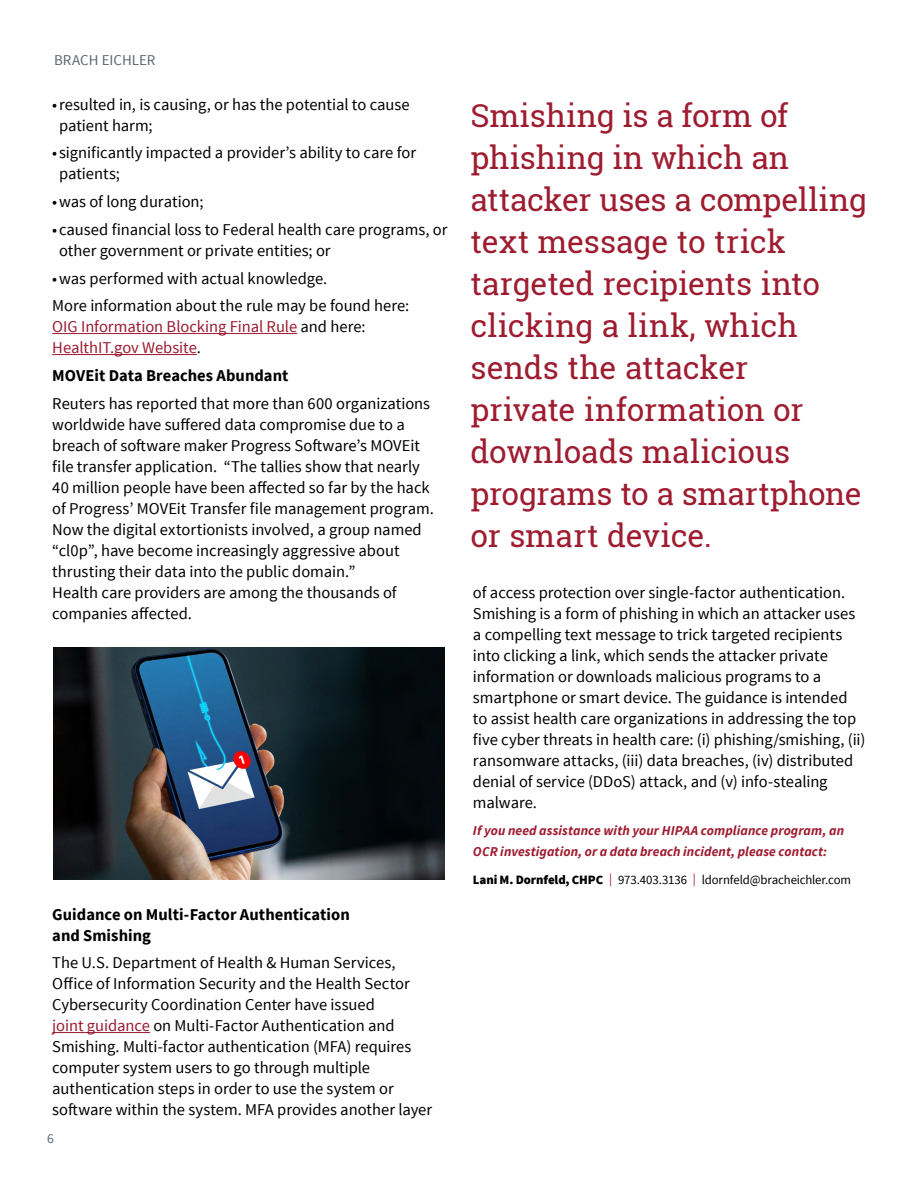
<style>
.page{position:relative;width:918px;height:1188px;background:#fff}
.page>*{position:absolute;margin:0;border:0;box-sizing:border-box;transform-origin:0 0}
.t1{font:31.5px/42px "Roboto Slab";letter-spacing:-.005em;color:#9e1c30}
.t2{font:16.5px/21px "Source Sans Pro";letter-spacing:-.005em;color:#000}
.t3{font:700 16.5px/21px "Source Sans Pro";letter-spacing:.005em;color:#000}
.t4{font:16.5px/21px "Source Sans Pro";letter-spacing:-.005em;color:#9b192f}
.t5{font:15px "Source Sans Pro";color:#5b6870}
.t6{font:italic 700 13.5px/21px "Source Sans Pro";letter-spacing:.01em;color:#9e1c30}
.t7{font:13.5px "Source Sans Pro";color:#5b6870}
.t8{font:12.75px "Source Sans Pro";letter-spacing:-.01em;color:#000}
.s1{color:#000}
.s2{color:#9b192f}
.s3{font-weight:900}
</style>
<div class="page">
<hr style="left:52px;top:333px;width:245px;height:1px;background:#9b192f">
<hr style="left:52px;top:354px;width:145px;height:1px;background:#9b192f">
<hr style="left:52px;top:1032px;width:98px;height:1px;background:#9b192f">
<img style="left:54px;top:647px;width:391px;height:233px">
<p class="t5" style="left:54px;top:50px;width:103px">BRACH EICHLER</p>
<p class="t2" style="left:59px;top:94px;width:352px;text-indent:-7px">•resulted in, is causing, or has the potential to cause patient harm;</p>
<p class="t2" style="left:59px;top:143px;width:359px;text-indent:-7px">•significantly impacted a provider’s ability to care for patients;</p>
<p class="t2" style="left:52px;top:191px;width:153px">•was of long duration;</p>
<p class="t2" style="left:59px;top:219px;width:390px;text-indent:-7px">•caused financial loss to Federal health care programs, or other government or private entities; or</p>
<p class="t2" style="left:52px;top:265px;width:358px;line-height:27.8px">•was performed with actual knowledge.<br>More information about the rule may be found here:</p>
<p class="t4" style="left:52px;top:317px;width:315px">OIG Information Blocking Final Rule <span class="s1">and here:<br></span>HealthIT.gov Website<span class="s1">.</span></p>
<p class="t3" style="left:52px;top:365px;width:238px">MOVEit Data Breaches Abundant</p>
<p class="t2" style="left:52px;top:393px;width:383px">Reuters has reported that more than 600 organizations worldwide have suffered data compromise due to a breach of software maker Progress Software’s MOVEit file transfer application. “The tallies show that nearly 40 million people have been affected so far by the hack of Progress’ MOVEit Transfer file management program.<br>Now the digital extortionists involved, a group named “cl0p”, have become increasingly aggressive about thrusting their data into the public domain.”<br>Health care providers are among the thousands of companies affected.</p>
<p class="t3" style="left:52px;top:903px;width:299px">Guidance on Multi-Factor Authentication and Smishing</p>
<p class="t2" style="left:52px;top:953px;width:381px">The U.S. Department of Health &amp; Human Services, Office of Information Security and the Health Sector Cybersecurity Coordination Center have issued<br><span class="s2">joint guidance</span> on Multi-Factor Authentication and Smishing. Multi-factor authentication (MFA) requires computer system users to go through multiple authentication steps in order to use the system or software within the system. MFA provides another layer</p>
<p class="t7" style="left:47px;top:1130px;width:8px">6</p>
<p class="t1" style="left:471px;top:94px;width:398px">Smishing is a form of phishing in which an attacker uses a compelling text message to trick targeted recipients into clicking a link, which sends the attacker<br>private information or downloads malicious programs to a smartphone or smart device.</p>
<p class="t2" style="left:473px;top:582px;width:394px">of access protection over single-factor authentication.<br>Smishing is a form of phishing in which an attacker uses a compelling text message to trick targeted recipients into clicking a link, which sends the attacker private information or downloads malicious programs to a smartphone or smart device. The guidance is intended to assist health care organizations in addressing the top five cyber threats in health care: (i) phishing/smishing, (ii) ransomware attacks, (iii) data breaches, (iv) distributed denial of service (DDoS) attack, and (v) info-stealing malware.</p>
<p class="t6" style="left:473px;top:820px;width:373px">If you need assistance with your HIPAA compliance program, an<br>OCR investigation, or a data breach incident, please contact:</p>
<p class="t8" style="left:473px;top:872px;width:380px"><span class="s3">Lani M. Dornfeld, CHPC</span> <span class="s2">|</span> 973.403.3136 <span class="s2">|</span> ldornfeld@bracheichler.com</p>
</div>
